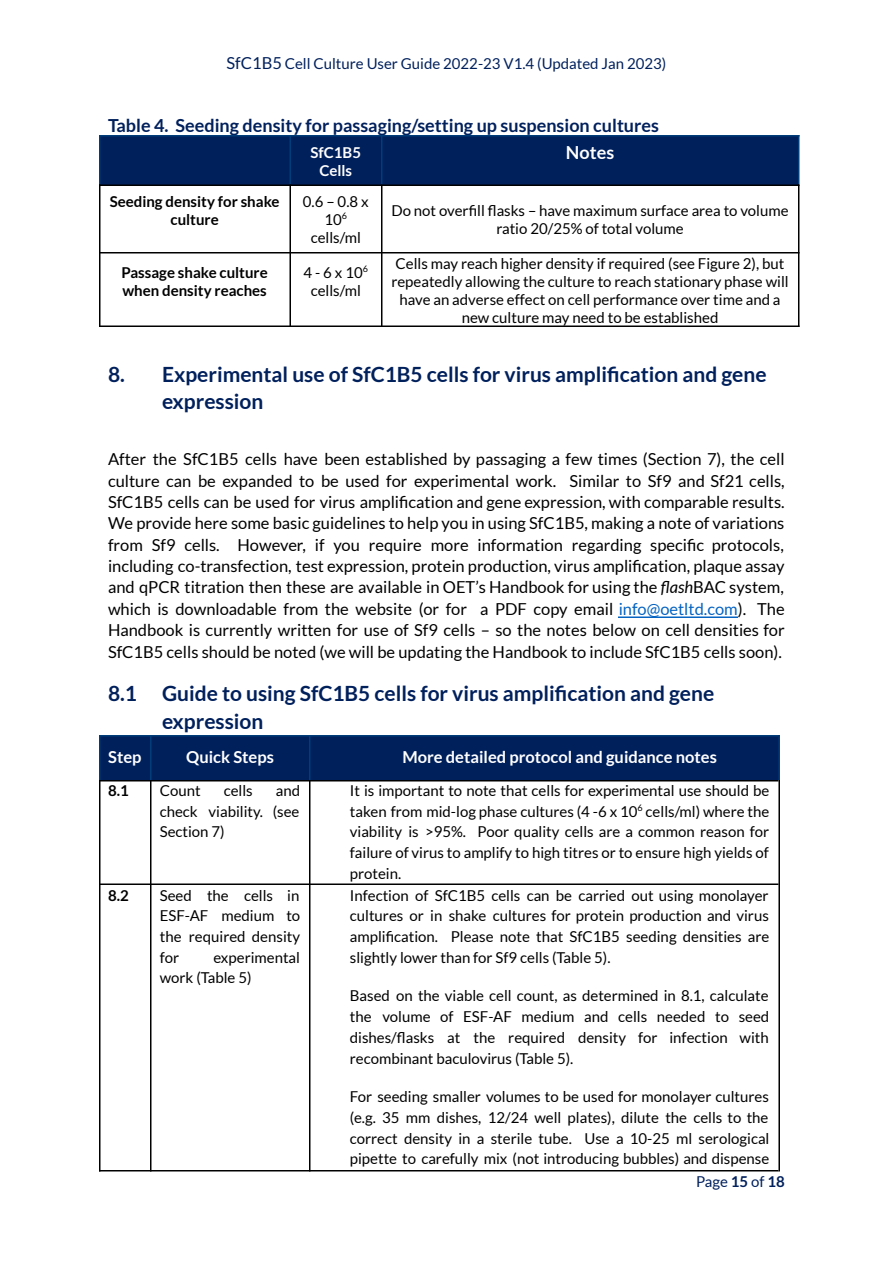
<style>
.page{position:relative;width:894px;height:1263px;background:#fff}
.page>*{position:absolute;margin:0;border:0;box-sizing:border-box;transform-origin:0 0}
.t1{font:700 21px/27.2px "Lato";color:#00205c}
.t2{font:700 18px "Lato";color:#00205c}
.t3{font:700 18px "Lato";color:#fff}
.t4{font:16.5px/21.3px "Lato";color:#000;text-align:justify}
.t5{font:700 16.5px "Lato";color:#fff}
.t6{font:15px/20.7px "Lato";color:#000;text-align:justify}
.t7{font:700 15px/18px "Lato";color:#000;text-align:center}
.t8{font:15px "Lato";color:#00205c}
.t9{font:700 15px/18px "Lato";color:#fff;text-align:center}
.s1{font-size:16.5px}
.s2{font-style:italic}
.s3{color:#0563c1}
.s4{font-weight:700}
</style>
<div class="page">
<div style="left:99px;top:136px;width:191px;height:49px;background:#00205c"></div>
<div style="left:290px;top:136px;width:91px;height:49px;background:#00205c"></div>
<div style="left:381px;top:136px;width:418px;height:49px;background:#00205c"></div>
<div style="left:99px;top:735px;width:52px;height:45px;background:#00205c"></div>
<div style="left:151px;top:735px;width:158px;height:45px;background:#00205c"></div>
<div style="left:309px;top:735px;width:32px;height:45px;background:#00205c"></div>
<div style="left:341px;top:735px;width:437px;height:45px;background:#00205c"></div>
<hr style="left:618px;top:616px;width:120px;height:2px;background:#0563c1">
<hr style="left:99px;top:135px;width:1px;height:50px;background:#013d79">
<hr style="left:99px;top:185px;width:1px;height:142px;background:#000">
<hr style="left:289px;top:135px;width:2px;height:50px;background:#013d79">
<hr style="left:289px;top:185px;width:2px;height:142px;background:#000">
<hr style="left:381px;top:135px;width:1px;height:50px;background:#013d79">
<hr style="left:381px;top:185px;width:1px;height:142px;background:#000">
<hr style="left:798px;top:135px;width:2px;height:50px;background:#013d79">
<hr style="left:798px;top:185px;width:2px;height:142px;background:#000">
<hr style="left:99px;top:135px;width:701px;height:2px;background:#013d79">
<hr style="left:99px;top:185px;width:701px;height:1px;background:#000">
<hr style="left:99px;top:252px;width:701px;height:2px;background:#000">
<hr style="left:99px;top:326px;width:701px;height:1px;background:#000">
<hr style="left:99px;top:735px;width:1px;height:45px;background:#013d79">
<hr style="left:99px;top:780px;width:1px;height:392px;background:#000">
<hr style="left:150px;top:735px;width:2px;height:45px;background:#013d79">
<hr style="left:150px;top:780px;width:2px;height:392px;background:#000">
<hr style="left:309px;top:735px;width:1px;height:45px;background:#013d79">
<hr style="left:309px;top:780px;width:1px;height:392px;background:#000">
<hr style="left:779px;top:735px;width:1px;height:45px;background:#013d79">
<hr style="left:779px;top:780px;width:1px;height:392px;background:#000">
<hr style="left:99px;top:735px;width:679px;height:2px;background:#013d79">
<hr style="left:99px;top:780px;width:679px;height:2px;background:#000">
<hr style="left:99px;top:884px;width:679px;height:1px;background:#000">
<hr style="left:99px;top:1170px;width:679px;height:2px;background:#000">
<p class="t8" style="left:227px;top:55px;width:441px"><span class="s1">SfC1B5</span> Cell Culture User Guide 2022-23 V1.4 (Updated Jan 2023)</p>
<p class="t2" style="left:108px;top:115px;width:553px">Table 4. Seeding density for passaging/setting up suspension cultures</p>
<p class="t9" style="left:311px;top:143px;width:52px">SfC1B5<br>Cells</p>
<p class="t3" style="left:566px;top:141px;width:50px">Notes</p>
<p class="t7" style="left:110px;top:192px;width:171px">Seeding density for shake culture</p>
<p class="t6" style="left:303px;top:192px;width:67px;line-height:18px;text-align:center">0.6 – 0.8 x<br>10<sup>6 </sup>cells/ml</p>
<p class="t6" style="left:391px;top:201px;width:399px;line-height:18px;text-align:center">Do not overfi ll flasks – have maximum surface area to volume ratio 20/25% of total volume</p>
<p class="t7" style="left:121px;top:263px;width:148px;text-align:left">Passage shake culture when density reaches</p>
<p class="t6" style="left:304px;top:263px;width:66px;line-height:18px;text-align:center">4-6x10<sup>6 </sup>cells/ml</p>
<p class="t6" style="left:391px;top:254px;width:399px;line-height:18px;text-align:center">Cells may reach higher density if required (see Figure 2), but repeatedly allowing the culture to reach stationary phase will have an adverse effect on cell performance over time and a new culture may need to be established</p>
<h1 class="t1" style="left:162px;top:360px;width:606px;text-indent:-54px">8. Experimental use of SfC1B5 cells for virus amplification and gene expression</h1>
<p class="t4" style="left:108px;top:448px;width:678px">After the SfC1B5 cells have been established by passaging a few times (Section 7), the cell culture can be expanded to be used for experimental work. Similar to Sf9 and Sf21 cells, SfC1B5 cells can be used for virus amplification and gene expression, with comparable results.<br>We provide here some basic guidelines to help you in using SfC1B5, making a note of variations from Sf9 cells. However, if you require more information regarding specific protocols, including co-transfection, test expression, protein production, virus amplification, plaque assay and qPCR titration then these are available in OET’s Handbook for using the <span class="s2">flash</span>BAC system, which is downloadable from the website (or for a PDF copy email <span class="s3">info@oetltd.com</span>). The Handbook is currently written for use of Sf9 cells – so the notes below on cell densities for SfC1B5 cells should be noted (we will be updating the Handbook to include SfC1B5 cells soon).</p>
<h1 class="t1" style="left:162px;top:680px;width:554px;text-indent:-54px">8.1 Guide to using SfC1B5 cells for virus amplification and gene expression</h1>
<p class="t5" style="left:108px;top:747px;width:35px">Step</p>
<p class="t5" style="left:186px;top:747px;width:89px">Quick Steps</p>
<p class="t5" style="left:402px;top:747px;width:316px">More detailed protocol and guidance notes</p>
<p class="t7" style="left:108px;top:781px;width:22px">8.1</p>
<p class="t6" style="left:160px;top:780px;width:42px">Count</p>
<p class="t6" style="left:224px;top:780px;width:31px">cells</p>
<p class="t6" style="left:160px;top:780px;width:142px;text-indent:116px">and check viability. (see Section 7)</p>
<p class="t6" style="left:350px;top:780px;width:421px">It is important to note that cells for experimental use should be taken from mid-log phase cultures (4 -6 x 10<sup>6</sup> cells/ml) where the viability is &gt;95%. Poor quality cells are a common reason for failure of virus to amplify to high titres or to ensure high yields of protein.</p>
<p class="t7" style="left:108px;top:886px;width:22px">8.2</p>
<p class="t6" style="left:160px;top:884px;width:142px">Seed the cells in ESF-AF medium to the required density for</p>
<p class="t6" style="left:160px;top:947px;width:142px;text-indent:54px">experimental work (Table 5)</p>
<p class="t6" style="left:350px;top:884px;width:421px">Infection of SfC1B5 cells can be carried out using monolayer cultures or in shake cultures for protein production and virus amplification. Please note that SfC1B5 seeding densities are slightly lower than for Sf9 cells (Table 5).</p>
<p class="t6" style="left:350px;top:985px;width:421px">Based on the viable cell count, as determined in 8.1, calculate the volume of ESF-AF medium and cells needed to seed dishes/fl asks at the required density for infection with recombinant baculovirus (Table 5).</p>
<p class="t6" style="left:350px;top:1086px;width:421px">For seeding smaller volumes to be used for monolayer cultures (e.g. 35 mm dishes, 12/24 well plates), dilute the cells to the correct density in a sterile tube. Use a 10-25 ml serological pipette to carefully mix (not introducing bubbles) and dispense</p>
<p class="t8" style="left:696px;top:1172px;width:90px">Page <span class="s4">15</span> of <span class="s4">18</span></p>
</div>
